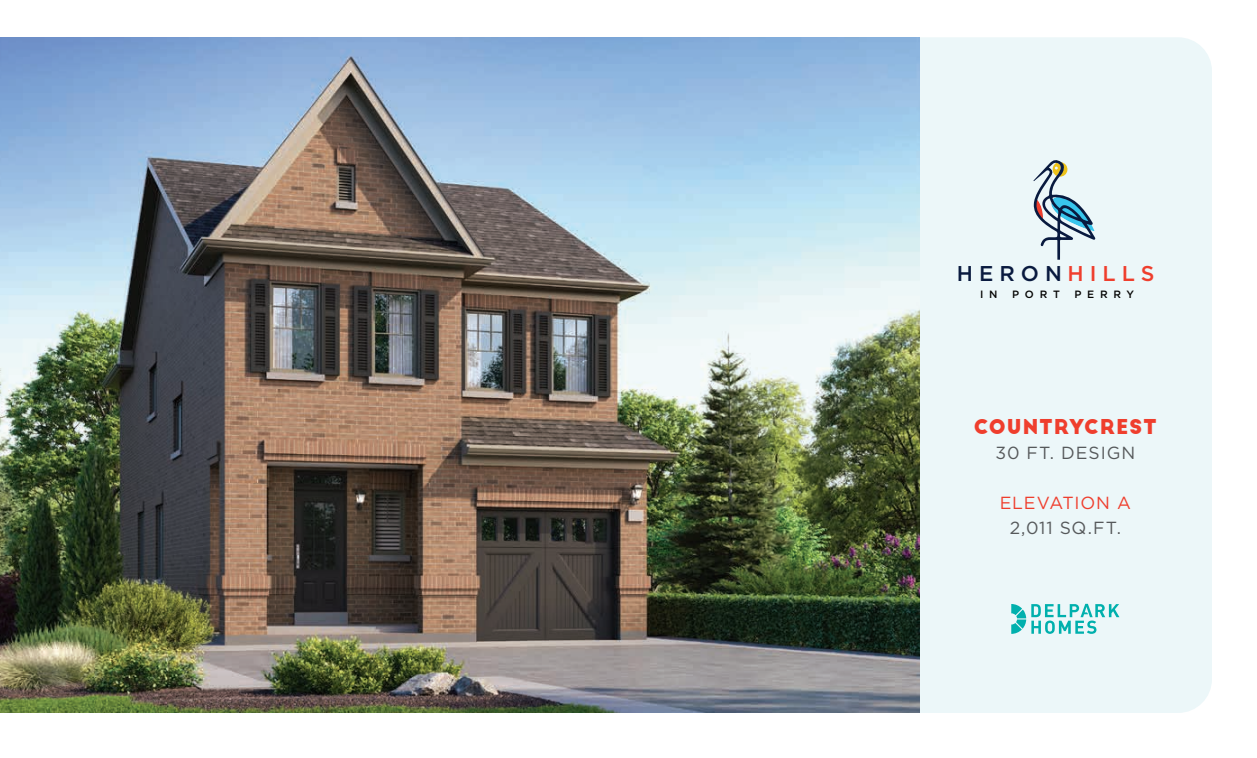
<style>
.page{position:relative;width:1257px;height:758px;background:#fff}
.page>*{position:absolute;margin:0;border:0;box-sizing:border-box;transform-origin:0 0}
.t1{font:500 21.38px "Gotham";letter-spacing:.28em;color:#091a3f}
.t2{font:700 20px "Big John PRO";letter-spacing:.035em;color:#ef3e2d}
.t3{font:17.5px "Gotham";letter-spacing:.05em;color:#56595b}
.t4{font:17.5px "Gotham";letter-spacing:.045em;color:#ef3e2d}
.t5{font:500 10.62px "Gotham";letter-spacing:.54em;color:#050504}
.s1{color:#ef3e2d}
</style>
<div class="page">
<div style="left:919px;top:37px;width:292px;height:675px;background:#ecf7f9"></div>
<img style="left:0;top:37px;width:919px;height:675px">
<svg style="left:1011px;top:603px;width:108px;height:30px"></svg>
<svg style="left:1033px;top:159px;width:62px;height:100px"></svg>
<p class="t1" style="left:956px;top:259px;width:199px">HERON<span class="s1">HILLS</span></p>
<p class="t5" style="left:980px;top:287px;width:19px">I N</p>
<p class="t5" style="left:1012px;top:287px;width:49px">PORT</p>
<p class="t5" style="left:1074px;top:287px;width:61px">PERRY</p>
<p class="t2" style="left:973px;top:414px;width:185px">COUNTRYCREST</p>
<p class="t3" style="left:995px;top:442px;width:141px">30 FT. DESIGN</p>
<p class="t4" style="left:999px;top:492px;width:133px">ELEVATION A</p>
<p class="t3" style="left:1009px;top:517px;width:113px">2,011 SQ.FT.</p>
</div>
